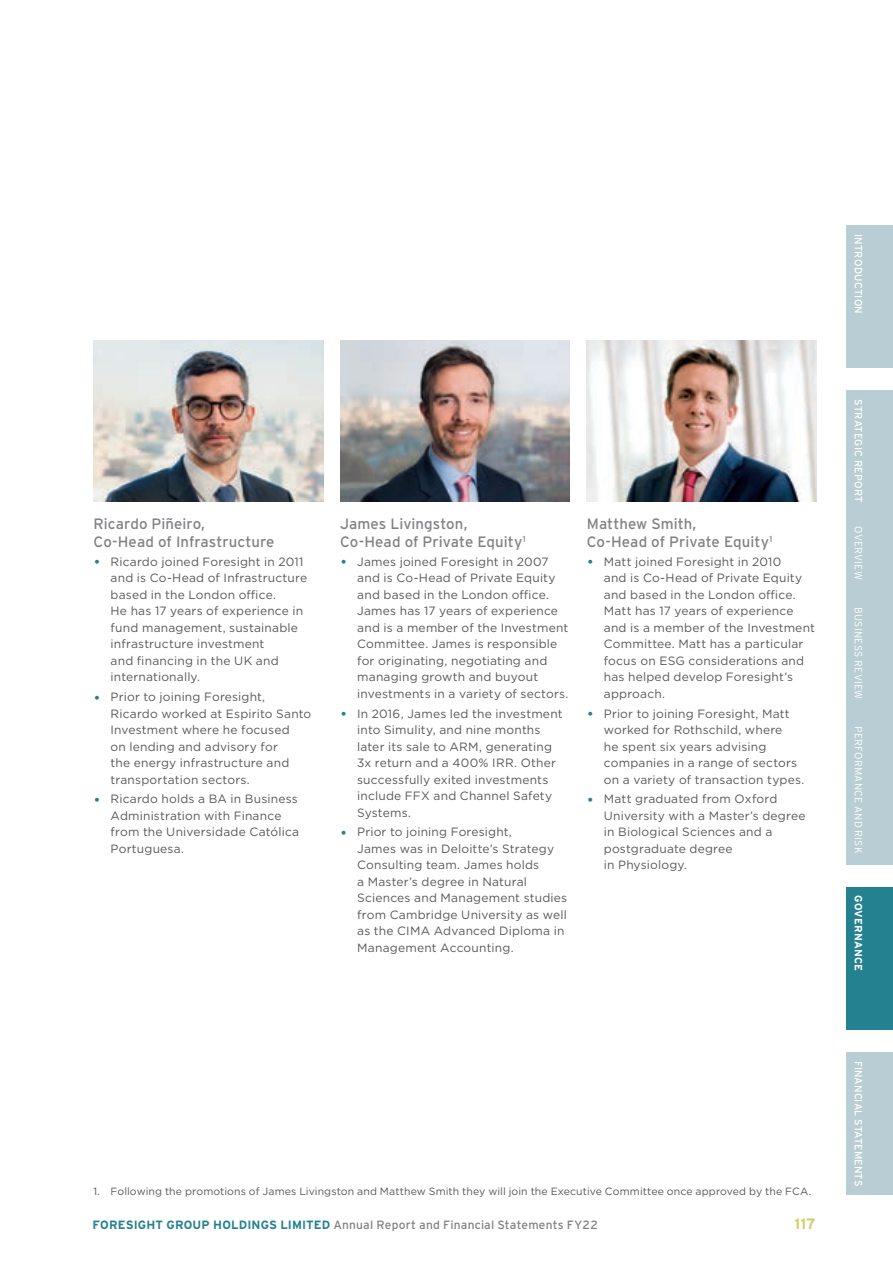
<style>
.page{position:relative;width:893px;height:1263px;background:#fff}
.page>*{position:absolute;margin:0;border:0;box-sizing:border-box;transform-origin:0 0}
.t1{font:15px/18px "Interstate";letter-spacing:.005em;color:#808285}
.t2{font:700 15px "Interstate";color:#d7cd6e}
.t3{font:12px/16.5px "Gotham";letter-spacing:.015em;color:#57585a}
.t4{font:12px "Interstate";letter-spacing:.015em;color:#808285}
.t5{font:10.5px "Gotham";letter-spacing:.01em;color:#57585a}
.t6{font:10.5px "Interstate";letter-spacing:.015em;color:#fff}
.t7{font:300 10.5px "Interstate";letter-spacing:.02em;color:#fff}
.t8{font:700 10.5px "Interstate";letter-spacing:.01em;color:#fff}
.s1{font-size:15px;color:#24818f}
.s2{font-weight:700;color:#24818f}
</style>
<div class="page">
<div style="left:846px;top:390px;width:47px;height:474px;background:#b8cdd4"></div>
<div style="left:846px;top:225px;width:47px;height:143px;background:#b8cdd4"></div>
<div style="left:846px;top:887px;width:47px;height:143px;background:#24818f"></div>
<div style="left:846px;top:1052px;width:47px;height:143px;background:#b8cdd4"></div>
<img style="left:94px;top:340px;width:229px;height:162px">
<img style="left:340px;top:340px;width:230px;height:162px">
<img style="left:587px;top:340px;width:229px;height:162px">
<p class="t1" style="left:94px;top:515px;width:183px">Ricardo Piñeiro,<br>Co-Head of Infrastructure</p>
<p class="t3" style="left:111px;top:553px;width:198px;text-indent:-17px"><span class="s1">•</span> Ricardo joined Foresight in 2011 and is Co-Head of Infrastructure based in the London office.<br>He has 17 years of experience in fund management, sustainable infrastructure investment<br>and financing in the UK and internationally.</p>
<p class="t3" style="left:111px;top:688px;width:202px;text-indent:-17px"><span class="s1">•</span> Prior to joining Foresight,<br>Ricardo worked at Espirito Santo<br>Investment where he focused<br>on lending and advisory for<br>the energy infrastructure and transportation sectors.</p>
<p class="t3" style="left:111px;top:790px;width:190px;text-indent:-17px"><span class="s1">•</span> Ricardo holds a BA in Business<br>Administration with Finance from the Universidade Católica<br>Portuguesa.</p>
<p class="t1" style="left:340px;top:515px;width:187px">James Livingston,<br>Co-Head of Private Equity<sup>1</sup></p>
<p class="t3" style="left:357px;top:553px;width:213px;text-indent:-17px"><span class="s1">•</span> James joined Foresight in 2007 and is Co-Head of Private Equity and based in the London office.<br>James has 17 years of experience and is a member of the Investment<br>Committee. James is responsible for originating, negotiating and managing growth and buyout investments in a variety of sectors.</p>
<p class="t3" style="left:357px;top:705px;width:207px;text-indent:-17px"><span class="s1">•</span> In 2016, James led the investment into Simulity, and nine months later its sale to ARM, generating<br>3x return and a 400% IRR. Other successfully exited investments include FFX and Channel Safety<br>Systems.</p>
<p class="t3" style="left:357px;top:823px;width:211px;text-indent:-17px"><span class="s1">•</span> Prior to joining Foresight,<br>James was in Deloitte’s Strategy<br>Consulting team. James holds<br>a Master’s degree in Natural<br>Sciences and Management studies from Cambridge University as well as the CIMA Advanced Diploma in<br>Management Accounting.</p>
<p class="t1" style="left:587px;top:515px;width:187px">Matthew Smith,<br>Co-Head of Private Equity<sup>1</sup></p>
<p class="t3" style="left:604px;top:553px;width:213px;text-indent:-17px"><span class="s1">•</span> Matt joined Foresight in 2010<br>and is Co-Head of Private Equity and based in the London office.<br>Matt has 17 years of experience and is a member of the Investment<br>Committee. Matt has a particular focus on ESG considerations and has helped develop Foresight’s approach.</p>
<p class="t3" style="left:604px;top:705px;width:202px;text-indent:-17px"><span class="s1">•</span> Prior to joining Foresight, Matt worked for Rothschild, where<br>he spent six years advising companies in a range of sectors on a variety of transaction types.</p>
<p class="t3" style="left:604px;top:790px;width:203px;text-indent:-17px"><span class="s1">•</span> Matt graduated from Oxford<br>University with a Master’s degree in Biological Sciences and a postgraduate degree<br>in Physiology.</p>
<p class="t5" style="left:94px;top:1184px;width:719px">1. Following the promotions of James Livingston and Matthew Smith they will join the Executive Committee once approved by the FCA.</p>
<p class="t4" style="left:93px;top:1218px;width:507px"><span class="s2">FORESIGHT GROUP HOLDINGS LIMITED</span> Annual Report and Financial Statements FY22</p>
<p class="t2" style="left:795px;top:1215px;width:22px">117</p>
<p class="t6" style="left:864px;top:234px;width:81px;rotate:90deg">INTRODUCTION</p>
<p class="t6" style="left:864px;top:399px;width:105px;rotate:90deg">STRATEGIC REPORT</p>
<p class="t7" style="left:864px;top:526px;width:55px;rotate:90deg">OVERVIEW</p>
<p class="t7" style="left:864px;top:607px;width:94px;rotate:90deg">BUSINESS REVIEW</p>
<p class="t7" style="left:864px;top:726px;width:129px;rotate:90deg">PERFORMANCE AND RISK</p>
<p class="t8" style="left:864px;top:895px;width:77px;rotate:90deg">GOVERNANCE</p>
<p class="t6" style="left:864px;top:1060px;width:127px;rotate:90deg">FINANCIAL STATEMENTS</p>
</div>
